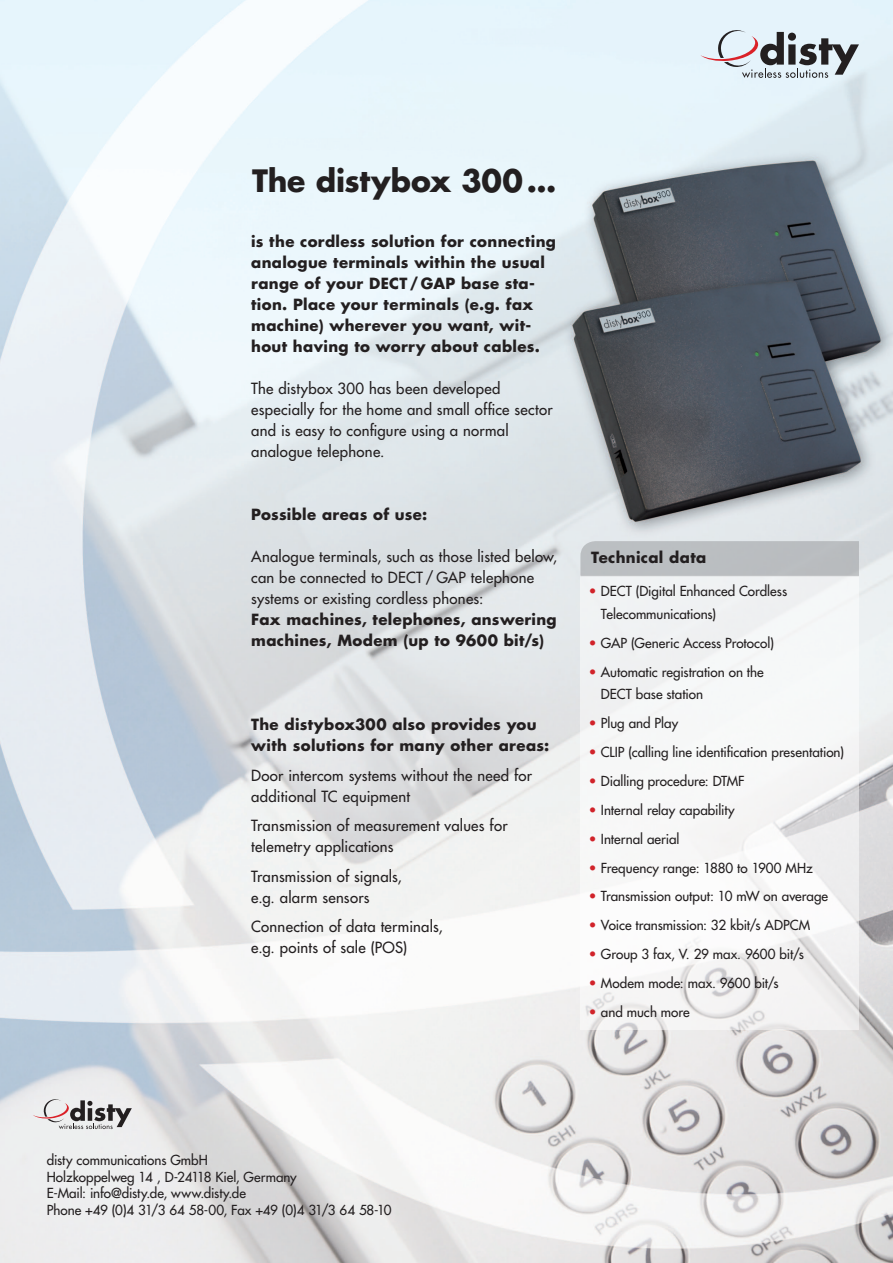
<style>
.page{position:relative;width:893px;height:1263px;background:#fff}
.page>*{position:absolute;margin:0;border:0;box-sizing:border-box;transform-origin:0 0}
.t1{font:700 30px "Futura";letter-spacing:-.005em;color:#231f20}
.t2{font:15px/21px "Futura";letter-spacing:.015em;color:#231f20}
.t3{font:700 15px/21px "Futura";letter-spacing:.025em;color:#231f20}
.t4{font:13.5px/16.5px "Futura";color:#231f20}
.s1{color:#d1232a}
</style>
<div class="page">
<img style="left:0;top:0;width:893px;height:1263px">
<svg style="left:33px;top:1099px;width:99px;height:30px;background:#bcb8b9"></svg>
<svg style="left:700px;top:29px;width:159px;height:49px;background:#b7bdc4"></svg>
<div style="left:580px;top:575px;width:279px;height:455px;background:#f6f7f7"></div>
<div style="left:580px;top:541px;width:279px;height:35px;background:#bbbec1"></div>
<h1 class="t1" style="left:252px;top:160px;width:306px">The distybox 300...</h1>
<p class="t3" style="left:251px;top:230px;width:306px">is the cordless solution for connecting analogue terminals within the usual range of your DECT / GAP base sta&shy;tion. Place your terminals (e.g. fax machine) wherever you want, wit&shy;hout having to worry about cables.</p>
<p class="t2" style="left:251px;top:378px;width:303px">The distybox 300 has been developed especially for the home and small office sector and is easy to configure using a normal analogue telephone.</p>
<p class="t3" style="left:251px;top:503px;width:178px">Possible areas of use:</p>
<p class="t2" style="left:251px;top:546px;width:307px">Analogue terminals, such as those listed below, can be connected to DECT / GAP telephone systems or existing cordless phones:</p>
<p class="t3" style="left:251px;top:608px;width:307px">Fax machines, telephones, answering machines, Modem (up to 9600 bit/s)</p>
<p class="t3" style="left:251px;top:713px;width:300px">The distybox300 also provides you with solutions for many other areas:</p>
<p class="t2" style="left:251px;top:764px;width:283px">Door intercom systems without the need for additional TC equipment</p>
<p class="t2" style="left:251px;top:815px;width:258px">Transmission of measurement values for telemetry applications</p>
<p class="t2" style="left:251px;top:865px;width:152px">Transmission of signals, e.g. alarm sensors</p>
<p class="t2" style="left:251px;top:916px;width:193px">Connection of data terminals, e.g. points of sale (POS)</p>
<p class="t3" style="left:591px;top:546px;width:117px">Technical data</p>
<p class="t4" style="left:601px;top:580px;width:188px;line-height:22.5px;text-indent:-12px"><span class="s1">•</span> DECT (Digital Enhanced Cordless<br>Telecommunications)</p>
<p class="t4" style="left:589px;top:634px;width:186px"><span class="s1">•</span> GAP (Generic Access Protocol)</p>
<p class="t4" style="left:601px;top:660px;width:164px;line-height:22.5px;text-indent:-12px"><span class="s1">•</span> Automatic registration on the<br>DECT base station</p>
<p class="t4" style="left:589px;top:715px;width:91px"><span class="s1">•</span> Plug and Play</p>
<p class="t4" style="left:589px;top:744px;width:257px"><span class="s1">•</span> CLIP (calling line identification presentation)</p>
<p class="t4" style="left:589px;top:772px;width:157px"><span class="s1">•</span> Dialling procedure: DTMF</p>
<p class="t4" style="left:589px;top:801px;width:147px"><span class="s1">•</span> Internal relay capability</p>
<p class="t4" style="left:589px;top:830px;width:92px"><span class="s1">•</span> Internal aerial</p>
<p class="t4" style="left:589px;top:859px;width:225px"><span class="s1">•</span> Frequency range: 1880 to 1900 MHz</p>
<p class="t4" style="left:589px;top:888px;width:241px"><span class="s1">•</span> Transmission output: 10 mW on average</p>
<p class="t4" style="left:589px;top:917px;width:223px"><span class="s1">•</span> Voice transmission: 32 kbit/s ADPCM</p>
<p class="t4" style="left:589px;top:946px;width:217px"><span class="s1">•</span> Group 3 fax, V. 29 max. 9600 bit/s</p>
<p class="t4" style="left:589px;top:975px;width:191px"><span class="s1">•</span> Modem mode: max. 9600 bit/s</p>
<p class="t4" style="left:589px;top:1003px;width:102px"><span class="s1">•</span> and much more</p>
<p class="t4" style="left:47px;top:1152px;width:346px">disty communications GmbH<br>Holzkoppelweg 14 , D-24118 Kiel, Germany<br>E-Mail: info@disty.de, www.disty.de<br>Phone +49 (0)4 31/3 64 58-00, Fax +49 (0)4 31/3 64 58-10</p>
</div>
